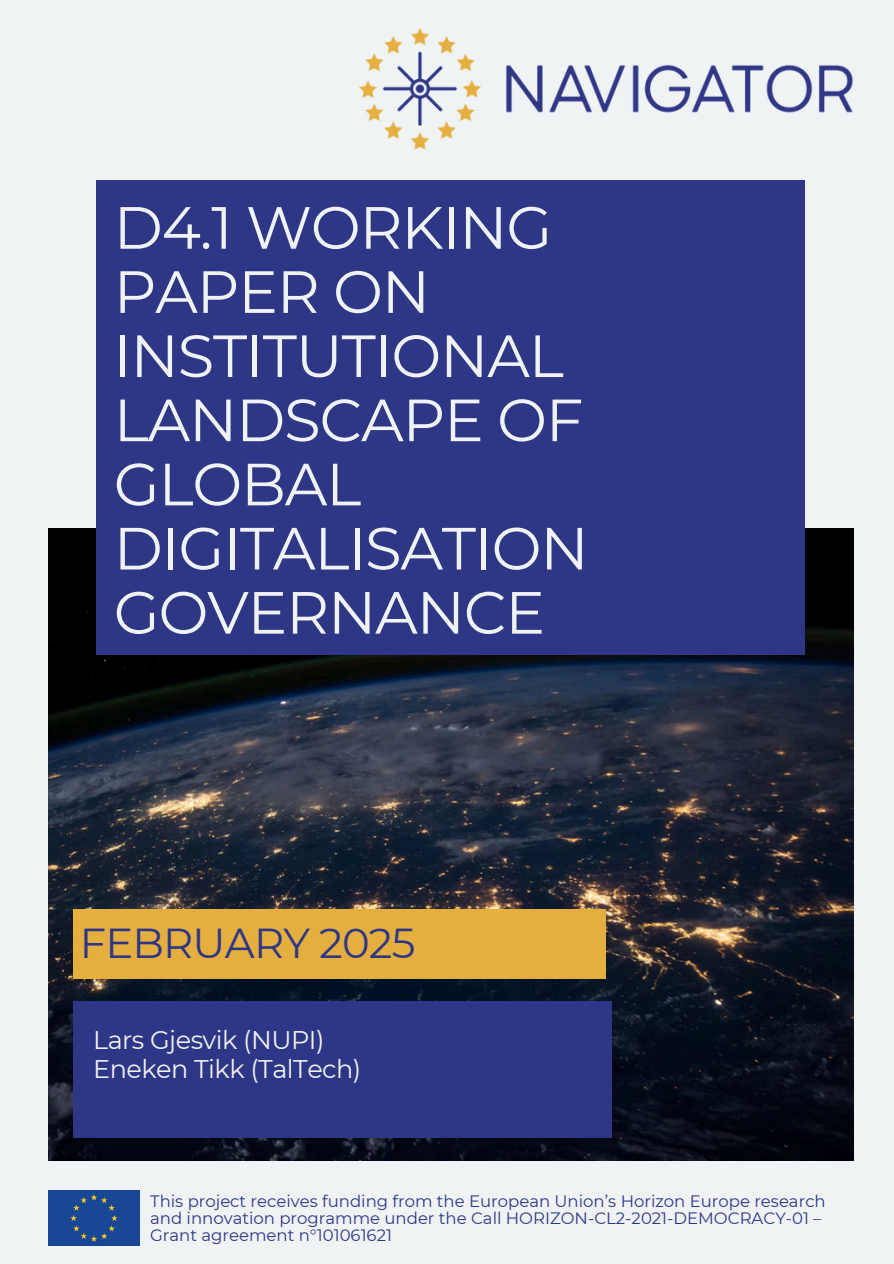
<style>
.page{position:relative;width:894px;height:1264px;background:#fff}
.page>*{position:absolute;margin:0;border:0;box-sizing:border-box;transform-origin:0 0}
.t1{font:59.4px/64.2px "Montserrat";letter-spacing:-.02em;color:#eff3f4}
.t2{font:41.85px "Montserrat";letter-spacing:-.02em;color:#2e3786}
.t3{font:25.5px/29.2px "Montserrat";letter-spacing:-.02em;color:#eff3f4}
.t4{font:16.5px/16.8px "Montserrat";color:#2e3786}
</style>
<div class="page">
<div style="left:0;top:0;width:893px;height:1263px;background:#eff3f4"></div>
<img style="left:48px;top:528px;width:804px;height:632px">
<div style="left:96px;top:180px;width:708px;height:475px;background:#2e3786"></div>
<div style="left:74px;top:909px;width:532px;height:69px;background:#e5af40"></div>
<div style="left:74px;top:1001px;width:537px;height:136px;background:#2e3786"></div>
<img style="left:359px;top:28px;width:494px;height:122px">
<div style="left:48px;top:1190px;width:91px;height:55px;background:#184795"></div>
<p class="t1" style="left:114px;top:195px;width:476px">D4.1 WORKING<br>PAPER ON<br>INSTITUTIONAL<br>LANDSCAPE OF<br>GLOBAL<br>DIGITALISATION<br>GOVERNANCE</p>
<h1 class="t2" style="left:80px;top:917px;width:337px">FEBRUARY 2025</h1>
<p class="t3" style="left:93px;top:1025px;width:269px">Lars Gjesvik (NUPI)<br>Eneken Tikk (TalTech)</p>
<h2 class="t4" style="left:150px;top:1192px;width:677px">This project receives funding from the European Union’s Horizon Europe research and innovation programme under the Call HORIZON-CL2-2021-DEMOCRACY-01 –<br>Grant agreement n°101061621</h2>
</div>
